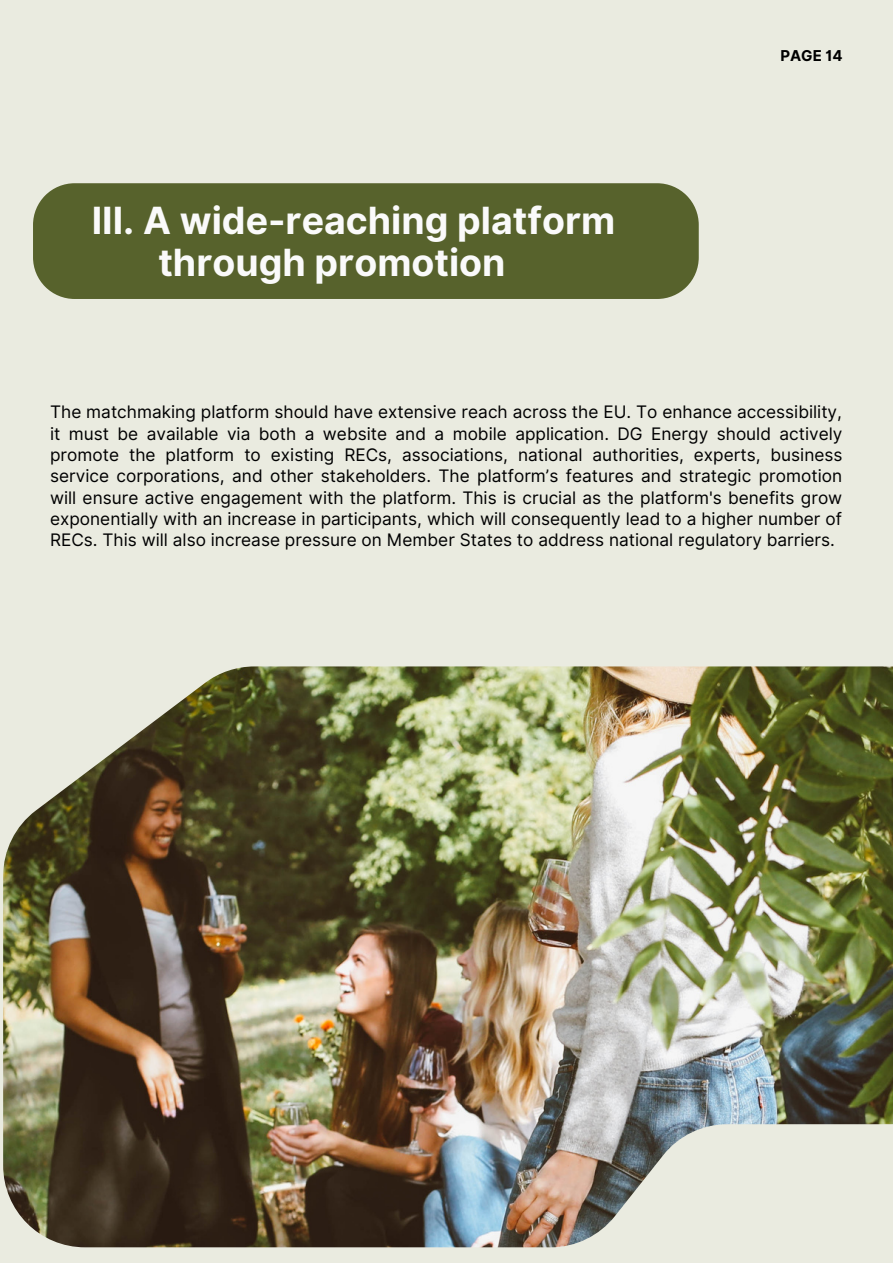
<style>
.page{position:relative;width:893px;height:1264px;background:#fff}
.page>*{position:absolute;margin:0;border:0;box-sizing:border-box;transform-origin:0 0}
.t1{font:700 37.5px "Inter";color:#fafafa}
.t2{font:17.25px/21.3px "Inter";color:#000001;text-align:justify}
.t3{font:700 15px "Inter";color:#000}
</style>
<div class="page">
<div style="left:0;top:0;width:892px;height:1262px;background:#eaebe0"></div>
<img style="left:3px;top:666px;width:889px;height:581px">
<div style="left:33px;top:183px;width:665px;height:116px;background:#57622c"></div>
<p class="t1" style="left:92px;top:197px;width:525px">III. A wide-reaching platform</p>
<p class="t1" style="left:158px;top:240px;width:348px">through promotion</p>
<p class="t3" style="left:780px;top:47px;width:64px">PAGE 14</p>
<p class="t2" style="left:50px;top:401px;width:793px">The matchmaking platform should have extensive reach across the EU. To enhance accessibility, it must be available via both a website and a mobile application. DG Energy should actively promote the platform to existing RECs, associations, national authorities, experts, business service corporations, and other stakeholders. The platform’s features and strategic promotion will ensure active engagement with the platform. This is crucial as the platform's benefits grow exponentially with an increase in participants, which will consequently lead to a higher number of RECs. This will also increase pressure on Member States to address national regulatory barriers.</p>
</div>
